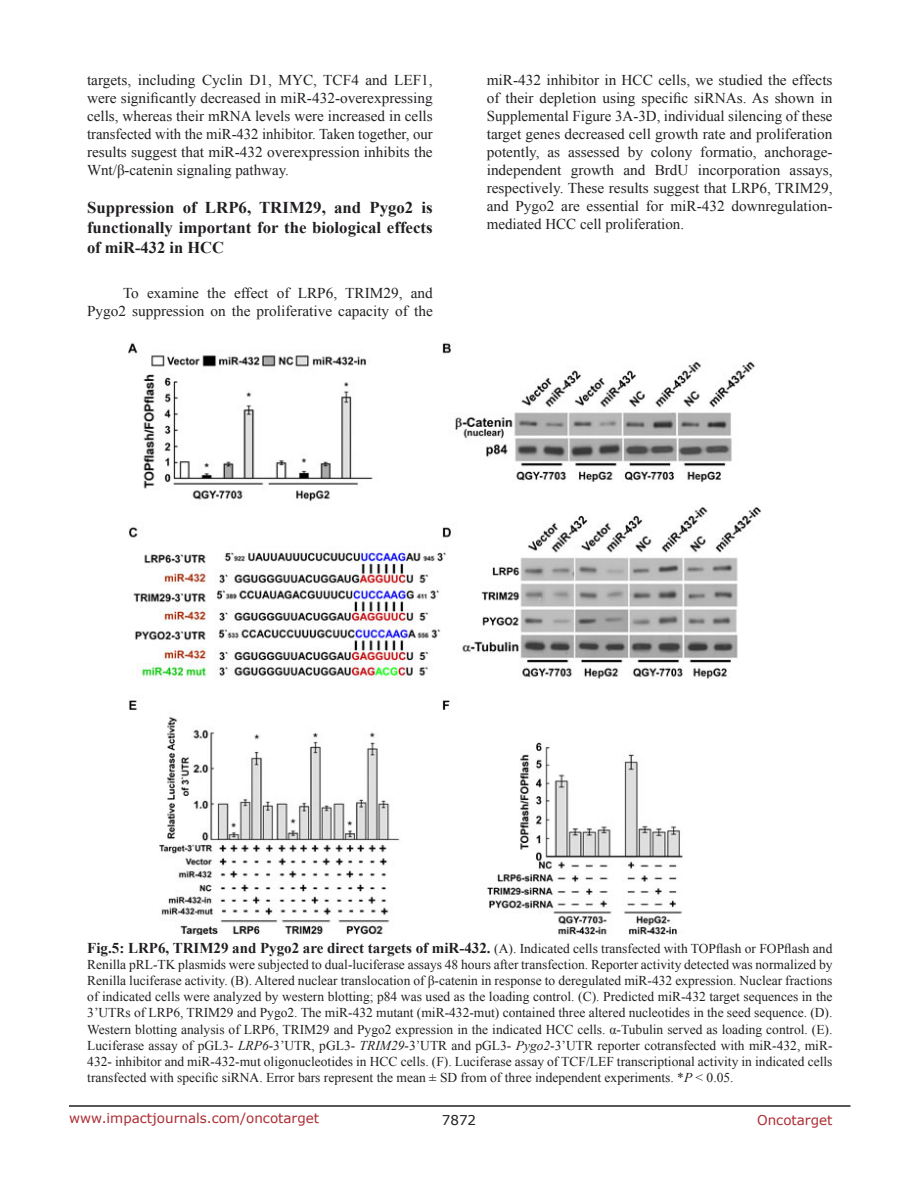
<style>
.page{position:relative;width:918px;height:1188px;background:#fff}
.page>*{position:absolute;margin:0;border:0;box-sizing:border-box;transform-origin:0 0}
.SubHeading{font:700 16.5px/19.8px "Times New Roman";color:#221f22;text-align:justify}
.BodyText{font:15px/18px "Times New Roman";color:#221f22;text-align:justify}
.FigureText{font:13.5px/16.2px "Times New Roman";color:#221f22;text-align:justify}
.t1{font:13.5px "Verdana";color:#ac2b31}
.t2{font:13.5px "Verdana";color:#221f22}
.s1{font-weight:700;font-size:15px}
.s2{font-style:italic}
</style>
<div class="page">
<hr style="left:69px;top:1105px;width:781px;height:2px;background:#231f20">
<img style="left:129px;top:342px;width:633px;height:593px">
<p class="BodyText" style="left:87px;top:71px;width:347px">targets, including Cyclin D1, MYC, TCF4 and LEF1, were significantly decreased in miR-432-overexpressing cells, whereas their mRNA levels were increased in cells transfected with the miR-432 inhibitor. Taken together, our results suggest that miR-432 overexpression inhibits the Wnt/β-catenin signaling pathway.</p>
<p class="SubHeading" style="left:87px;top:197px;width:347px">Suppression of LRP6, TRIM29, and Pygo2 is functionally important for the biological effects of miR-432 in HCC</p>
<p class="BodyText" style="left:87px;top:284px;width:347px;text-align:right">To examine the effect of LRP6, TRIM29, and<br>Pygo2 suppression on the proliferative capacity of the</p>
<p class="BodyText" style="left:487px;top:71px;width:347px">miR-432 inhibitor in HCC cells, we studied the effects of their depletion using specific siRNAs. As shown in Supplemental Figure 3A-3D, individual silencing of these target genes decreased cell growth rate and proliferation potently, as assessed by colony formatio, anchorage&shy;independent growth and BrdU incorporation assays, respectively. These results suggest that LRP6, TRIM29, and Pygo2 are essential for miR-432 downregulation&shy;mediated HCC cell proliferation.</p>
<p class="FigureText" style="left:87px;top:940px;width:747px"><span class="s1">Fig.5: LRP6, TRIM29 and Pygo2 are direct targets of miR-432.</span> (A). Indicated cells transfected with TOPflash or FOPflash and Renilla pRL-TK plasmids were subjected to dual-luciferase assays 48 hours after transfection. Reporter activity detected was normalized by Renilla luciferase activity. (B). Altered nuclear translocation of β-catenin in response to deregulated miR-432 expression. Nuclear fractions of indicated cells were analyzed by western blotting; p84 was used as the loading control. (C). Predicted miR-432 target sequences in the 3’UTRs of LRP6, TRIM29 and Pygo2. The miR-432 mutant (miR-432-mut) contained three altered nucleotides in the seed sequence. (D).<br>Western blotting analysis of LRP6, TRIM29 and Pygo2 expression in the indicated HCC cells. α-Tubulin served as loading control. (E).<br>Luciferase assay of pGL3- <span class="s2">LRP6</span>-3’UTR, pGL3- <span class="s2">TRIM29</span>-3’UTR and pGL3- <span class="s2">Pygo2</span>-3’UTR reporter cotransfected with miR-432, miR-432- inhibitor and miR-432-mut oligonucleotides in HCC cells. (F). Luciferase assay of TCF/LEF transcriptional activity in indicated cells transfected with specific siRNA. Error bars represent the mean ± SD from of three independent experiments. *<span class="s2">P</span> &lt; 0.05.</p>
<p class="t1" style="left:69px;top:1109px;width:252px">www.impactjournals.com/oncotarget</p>
<p class="t2" style="left:442px;top:1111px;width:36px">7872</p>
<p class="t1" style="left:757px;top:1111px;width:77px">Oncotarget</p>
</div>
